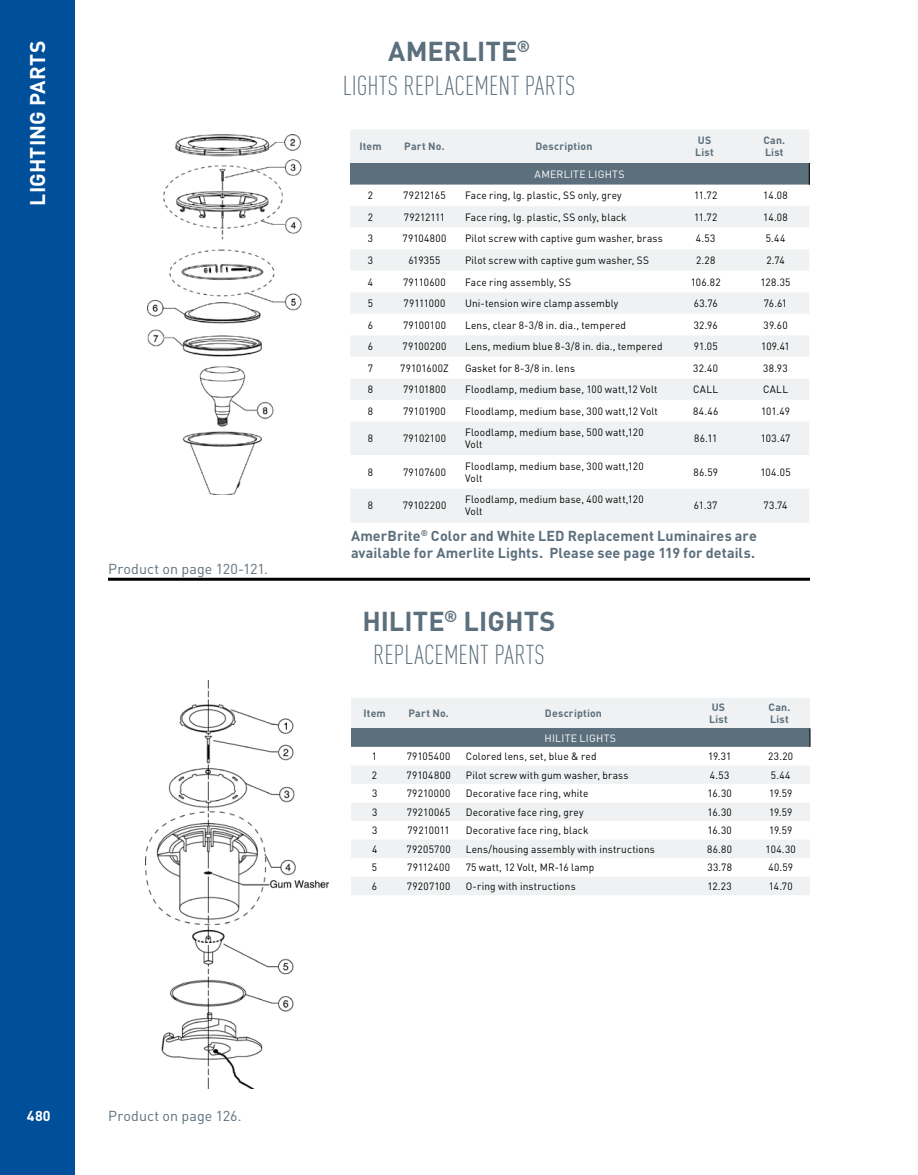
<style>
.page{position:relative;width:918px;height:1175px;background:#fff}
.page>*{position:absolute;margin:0;border:0;box-sizing:border-box;transform-origin:0 0}
.t1{font:300 condensed 27px "DIN Pro";color:#5c6f7c}
.t2{font:700 27px "DIN Pro";letter-spacing:.005em;color:#5c6f7c}
.t3{font:700 21px "DIN Pro";letter-spacing:.01em;color:#fff}
.t4{font:700 14.25px/17.1px "DIN Pro";letter-spacing:.005em;color:#5c6f7c}
.t5{font:14.25px "DIN Pro";letter-spacing:.005em;color:#5c6f7c}
.t6{font:700 14.25px "DIN Pro";color:#fff}
.t7{font:10.5px/12px "DIN Pro";letter-spacing:.02em;color:#000;scale:.96 1}
.t8{font:700 10.5px/12px "DIN Pro";letter-spacing:.02em;color:#5c6f7c}
.t9{font:10.5px "DIN Pro";letter-spacing:.03em;color:#fff}
.t10{font:10.5px "DIN Pro";letter-spacing:.04em;color:#000;scale:.96 1}
</style>
<div class="page">
<div style="left:0;top:0;width:74px;height:1174px;background:#004f9a"></div>
<div style="left:350px;top:130px;width:459px;height:391px;background:#eff1f2"></div>
<div style="left:350px;top:163px;width:459px;height:22px;background:#5c6f7c"></div>
<svg style="left:350px;top:185px;width:459px;height:303px"></svg>
<svg style="left:809px;top:163px;width:1px;height:22px"></svg>
<hr style="left:350px;top:521px;width:41px;height:2px;background:#eff1f2">
<hr style="left:391px;top:521px;width:67px;height:2px;background:#eff1f2">
<hr style="left:458px;top:521px;width:212px;height:2px;background:#eff1f2">
<hr style="left:670px;top:521px;width:69px;height:2px;background:#eff1f2">
<hr style="left:739px;top:521px;width:70px;height:2px;background:#eff1f2">
<img style="left:147px;top:134px;width:155px;height:360px">
<hr style="left:108px;top:578px;width:702px;height:2px;background:#000">
<div style="left:351px;top:698px;width:459px;height:197px;background:#eff1f2"></div>
<div style="left:351px;top:728px;width:459px;height:19px;background:#5c6f7c"></div>
<svg style="left:351px;top:747px;width:459px;height:129px"></svg>
<svg style="left:810px;top:728px;width:1px;height:19px"></svg>
<img style="left:146px;top:680px;width:182px;height:408px">
<h2 class="t3" style="left:20px;top:206px;width:167px;rotate:-90deg">LIGHTING PARTS</h2>
<h3 class="t5" style="left:108px;top:557px;width:161px">Product on page 120-121.</h3>
<h1 class="t2" style="left:388px;top:29px;width:144px">AMERLITE<sup>®</sup></h1>
<h1 class="t1" style="left:343px;top:66px;width:234px">LIGHTS REPLACEMENT PARTS</h1>
<p class="t8" style="left:359px;top:139px;width:24px">Item</p>
<p class="t8" style="left:404px;top:139px;width:42px">Part No.</p>
<p class="t8" style="left:535px;top:139px;width:59px">Description</p>
<p class="t8" style="left:695px;top:133px;width:20px">US<br>List</p>
<p class="t8" style="left:763px;top:133px;width:23px">Can.<br>List</p>
<p class="t9" style="left:535px;top:166px;width:92px">AMERLITE LIGHTS</p>
<p class="t7" style="left:368px;top:188px;width:7px">2</p>
<p class="t7" style="left:403px;top:188px;width:46px">79212165</p>
<p class="t7" style="left:465px;top:188px;width:165px">Face ring, lg. plastic, SS only, grey</p>
<p class="t7" style="left:694px;top:188px;width:26px">11.72</p>
<p class="t7" style="left:763px;top:188px;width:27px">14.08</p>
<p class="t7" style="left:368px;top:210px;width:7px">2</p>
<p class="t7" style="left:404px;top:210px;width:45px">79212111</p>
<p class="t7" style="left:465px;top:210px;width:170px">Face ring, lg. plastic, SS only, black</p>
<p class="t7" style="left:694px;top:210px;width:26px">11.72</p>
<p class="t7" style="left:763px;top:210px;width:27px">14.08</p>
<p class="t7" style="left:368px;top:232px;width:7px">3</p>
<p class="t10" style="left:403px;top:230px;width:47px">79104800</p>
<p class="t7" style="left:465px;top:232px;width:208px">Pilot screw with captive gum washer, brass</p>
<p class="t7" style="left:696px;top:232px;width:22px">4.53</p>
<p class="t7" style="left:766px;top:232px;width:22px">5.44</p>
<p class="t7" style="left:368px;top:253px;width:7px">3</p>
<p class="t7" style="left:409px;top:253px;width:35px">619355</p>
<p class="t7" style="left:465px;top:253px;width:193px">Pilot screw with captive gum washer, SS</p>
<p class="t7" style="left:696px;top:253px;width:22px">2.28</p>
<p class="t7" style="left:766px;top:253px;width:21px">2.74</p>
<p class="t7" style="left:368px;top:275px;width:7px">4</p>
<p class="t7" style="left:403px;top:275px;width:46px">79110600</p>
<p class="t7" style="left:465px;top:275px;width:112px">Face ring assembly, SS</p>
<p class="t7" style="left:691px;top:275px;width:33px">106.82</p>
<p class="t7" style="left:761px;top:275px;width:33px">128.35</p>
<p class="t7" style="left:368px;top:296px;width:7px">5</p>
<p class="t7" style="left:404px;top:296px;width:45px">79111000</p>
<p class="t7" style="left:465px;top:296px;width:161px">Uni-tension wire clamp assembly</p>
<p class="t7" style="left:694px;top:296px;width:26px">63.76</p>
<p class="t7" style="left:764px;top:296px;width:26px">76.61</p>
<p class="t7" style="left:368px;top:318px;width:7px">6</p>
<p class="t7" style="left:403px;top:318px;width:46px">79100100</p>
<p class="t7" style="left:465px;top:318px;width:169px">Lens, clear 8-3/8 in. dia., tempered</p>
<p class="t7" style="left:694px;top:318px;width:26px">32.96</p>
<p class="t7" style="left:764px;top:318px;width:27px">39.60</p>
<p class="t7" style="left:368px;top:339px;width:7px">6</p>
<p class="t7" style="left:403px;top:339px;width:47px">79100200</p>
<p class="t7" style="left:465px;top:339px;width:207px">Lens, medium blue 8-3/8 in. dia., tempered</p>
<p class="t7" style="left:694px;top:339px;width:27px">91.05</p>
<p class="t7" style="left:761px;top:339px;width:31px">109.41</p>
<p class="t7" style="left:368px;top:361px;width:7px">7</p>
<p class="t7" style="left:400px;top:361px;width:52px">79101600Z</p>
<p class="t7" style="left:465px;top:361px;width:116px">Gasket for 8-3/8 in. lens</p>
<p class="t7" style="left:693px;top:361px;width:28px">32.40</p>
<p class="t7" style="left:763px;top:361px;width:27px">38.93</p>
<p class="t7" style="left:368px;top:382px;width:7px">8</p>
<p class="t7" style="left:403px;top:382px;width:46px">79101800</p>
<p class="t7" style="left:465px;top:382px;width:202px">Floodlamp, medium base, 100 watt,12 Volt</p>
<p class="t7" style="left:693px;top:382px;width:28px">CALL</p>
<p class="t7" style="left:763px;top:382px;width:28px">CALL</p>
<p class="t7" style="left:368px;top:404px;width:7px">8</p>
<p class="t7" style="left:403px;top:404px;width:46px">79101900</p>
<p class="t7" style="left:465px;top:404px;width:203px">Floodlamp, medium base, 300 watt,12 Volt</p>
<p class="t7" style="left:693px;top:404px;width:28px">84.46</p>
<p class="t7" style="left:761px;top:404px;width:32px">101.49</p>
<p class="t7" style="left:368px;top:431px;width:7px">8</p>
<p class="t7" style="left:403px;top:431px;width:46px">79102100</p>
<p class="t7" style="left:465px;top:425px;width:188px">Floodlamp, medium base, 500 watt,120<br>Volt</p>
<p class="t7" style="left:694px;top:431px;width:26px">86.11</p>
<p class="t7" style="left:761px;top:431px;width:32px">103.47</p>
<p class="t7" style="left:368px;top:465px;width:7px">8</p>
<p class="t7" style="left:403px;top:465px;width:46px">79107600</p>
<p class="t7" style="left:465px;top:459px;width:188px">Floodlamp, medium base, 300 watt,120<br>Volt</p>
<p class="t7" style="left:693px;top:465px;width:27px">86.59</p>
<p class="t7" style="left:760px;top:465px;width:33px">104.05</p>
<p class="t7" style="left:368px;top:498px;width:7px">8</p>
<p class="t7" style="left:403px;top:498px;width:47px">79102200</p>
<p class="t7" style="left:465px;top:492px;width:188px">Floodlamp, medium base, 400 watt,120<br>Volt</p>
<p class="t7" style="left:694px;top:498px;width:26px">61.37</p>
<p class="t7" style="left:764px;top:498px;width:26px">73.74</p>
<h3 class="t4" style="left:351px;top:525px;width:407px">AmerBrite<sup>®</sup> Color and White LED Replacement Luminaires are available for Amerlite Lights. Please see page 119 for details.</h3>
<h1 class="t2" style="left:362px;top:598px;width:195px">HILITE<sup>®</sup> LIGHTS</h1>
<h1 class="t1" style="left:373px;top:636px;width:173px">REPLACEMENT PARTS</h1>
<p class="t8" style="left:363px;top:706px;width:24px">Item</p>
<p class="t8" style="left:408px;top:706px;width:42px">Part No.</p>
<p class="t8" style="left:545px;top:706px;width:59px">Description</p>
<p class="t8" style="left:709px;top:700px;width:20px">US<br>List</p>
<p class="t8" style="left:769px;top:700px;width:23px">Can.<br>List</p>
<p class="t9" style="left:545px;top:729px;width:73px">HILITE LIGHTS</p>
<p class="t7" style="left:372px;top:749px;width:7px">1</p>
<p class="t7" style="left:407px;top:749px;width:47px">79105400</p>
<p class="t7" style="left:466px;top:749px;width:138px">Colored lens, set, blue &amp; red</p>
<p class="t7" style="left:708px;top:749px;width:26px">19.31</p>
<p class="t7" style="left:768px;top:749px;width:28px">23.20</p>
<p class="t7" style="left:372px;top:768px;width:7px">2</p>
<p class="t10" style="left:407px;top:766px;width:47px">79104800</p>
<p class="t7" style="left:466px;top:768px;width:171px">Pilot screw with gum washer, brass</p>
<p class="t7" style="left:710px;top:768px;width:22px">4.53</p>
<p class="t7" style="left:771px;top:768px;width:22px">5.44</p>
<p class="t7" style="left:372px;top:786px;width:7px">3</p>
<p class="t7" style="left:407px;top:786px;width:47px">79210000</p>
<p class="t7" style="left:466px;top:786px;width:129px">Decorative face ring, white</p>
<p class="t7" style="left:708px;top:786px;width:27px">16.30</p>
<p class="t7" style="left:769px;top:786px;width:26px">19.59</p>
<p class="t7" style="left:372px;top:805px;width:7px">3</p>
<p class="t7" style="left:407px;top:805px;width:47px">79210065</p>
<p class="t7" style="left:466px;top:805px;width:124px">Decorative face ring, grey</p>
<p class="t7" style="left:708px;top:805px;width:27px">16.30</p>
<p class="t7" style="left:769px;top:805px;width:26px">19.59</p>
<p class="t7" style="left:372px;top:823px;width:7px">3</p>
<p class="t7" style="left:407px;top:823px;width:46px">79210011</p>
<p class="t7" style="left:466px;top:823px;width:129px">Decorative face ring, black</p>
<p class="t7" style="left:708px;top:823px;width:27px">16.30</p>
<p class="t7" style="left:769px;top:823px;width:26px">19.59</p>
<p class="t7" style="left:372px;top:842px;width:7px">4</p>
<p class="t7" style="left:407px;top:842px;width:48px">79205700</p>
<p class="t7" style="left:466px;top:842px;width:199px">Lens/housing assembly with instructions</p>
<p class="t7" style="left:707px;top:842px;width:28px">86.80</p>
<p class="t7" style="left:766px;top:842px;width:33px">104.30</p>
<p class="t7" style="left:372px;top:860px;width:7px">5</p>
<p class="t7" style="left:407px;top:860px;width:46px">79112400</p>
<p class="t7" style="left:466px;top:860px;width:136px">75 watt, 12 Volt, MR-16 lamp</p>
<p class="t7" style="left:707px;top:860px;width:27px">33.78</p>
<p class="t7" style="left:768px;top:860px;width:27px">40.59</p>
<p class="t7" style="left:372px;top:879px;width:7px">6</p>
<p class="t7" style="left:407px;top:879px;width:47px">79207100</p>
<p class="t7" style="left:466px;top:879px;width:116px">O-ring with instructions</p>
<p class="t7" style="left:707px;top:879px;width:27px">12.23</p>
<p class="t7" style="left:769px;top:879px;width:27px">14.70</p>
<h3 class="t6" style="left:27px;top:1103px;width:25px">480</h3>
<h3 class="t5" style="left:108px;top:1104px;width:135px">Product on page 126.</h3>
</div>
